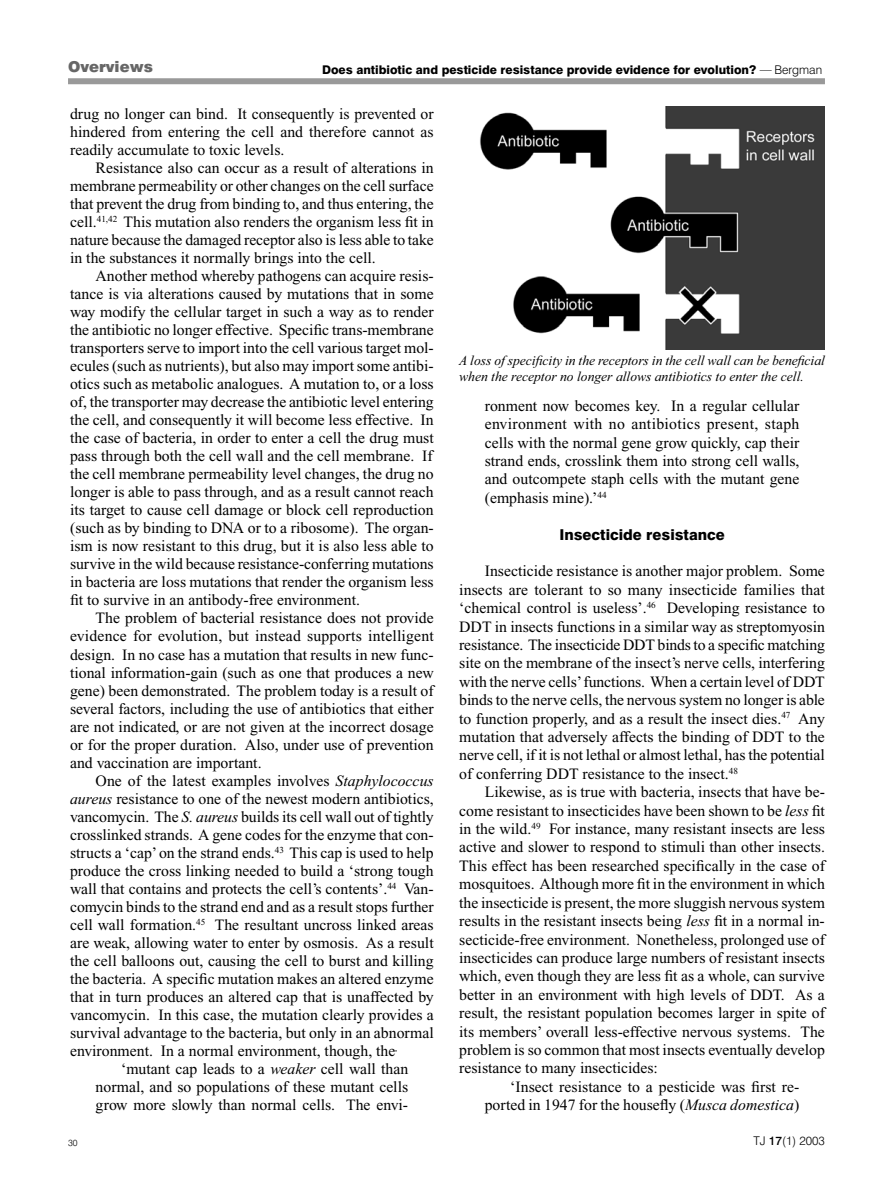
<style>
.page{position:relative;width:893px;height:1191px;background:#fff}
.page>*{position:absolute;margin:0;border:0;box-sizing:border-box;transform-origin:0 0}
.t1{font:15.75px/18px "Times New Roman";color:#000;text-align:justify}
.t2{font:800 15px "Swiss 721 BT";color:#000}
.t3{font:900 15px "Swiss 721 BT";color:#666}
.t4{font:italic 13.8px/16.5px "Times New Roman";color:#000}
.t5{font:800 12px "Swiss 721 BT";color:#000}
.t6{font:300 12px "Swiss 721 BT";color:#000}
.t7{font:300 9px "Swiss 721 BT";color:#000}
.s1{font-style:italic}
.s2{font-weight:300;font-stretch:condensed}
.s3{font-weight:300}
.s4{font-weight:500}
</style>
<div class="page">
<div style="left:68px;top:78px;width:757px;height:6px;background:#999"></div>
<img style="left:480px;top:106px;width:345px;height:243px">
<p class="t3" style="left:68px;top:58px;width:86px">Overviews</p>
<p class="t1" style="left:70px;top:104px;width:365px">drug no longer can bind. It consequently is prevented or hindered from entering the cell and therefore cannot as readily accumulate to toxic levels.</p>
<p class="t1" style="left:70px;top:158px;width:365px;text-indent:26px">Resistance also can occur as a result of alterations in membrane permeability or other changes on the cell surface that prevent the drug from binding to, and thus entering, the cell.<sup>41</sup><sup>,</sup><sup>42</sup> This mutation also renders the organism less fit in nature because the damaged receptor also is less able to take in the substances it normally brings into the cell.</p>
<p class="t1" style="left:70px;top:267px;width:365px;text-indent:26px">Another method whereby pathogens can acquire resis&shy;tance is via alterations caused by mutations that in some way modify the cellular target in such a way as to render the antibiotic no longer effective. Specific trans-membrane transporters serve to import into the cell various target mol&shy;ecules (such as nutrients), but also may import some antibi&shy;otics such as metabolic analogues. A mutation to, or a loss of, the transporter may decrease the antibiotic level entering the cell, and consequently it will become less effective. In the case of bacteria, in order to enter a cell the drug must pass through both the cell wall and the cell membrane. If the cell membrane permeability level changes, the drug no longer is able to pass through, and as a result cannot reach its target to cause cell damage or block cell reproduction (such as by binding to DNA or to a ribosome). The organ&shy;ism is now resistant to this drug, but it is also less able to survive in the wild because resistance-conferring mutations in bacteria are loss mutations that render the organism less fit to survive in an antibody-free environment.</p>
<p class="t1" style="left:70px;top:609px;width:365px;text-indent:26px">The problem of bacterial resistance does not provide evidence for evolution, but instead supports intelligent design. In no case has a mutation that results in new func&shy;tional information-gain (such as one that produces a new gene) been demonstrated. The problem today is a result of several factors, including the use of antibiotics that either are not indicated, or are not given at the incorrect dosage or for the proper duration. Also, under use of prevention and vaccination are important.</p>
<p class="t1" style="left:96px;top:771px;width:340px">One of the latest examples involves <span class="s1">Staphylococcus</span></p>
<p class="t1" style="left:70px;top:789px;width:365px"><span class="s1">aureus</span> resistance to one of the newest modern antibiotics,</p>
<p class="t1" style="left:70px;top:807px;width:365px">vancomycin. The <span class="s1">S. aureus</span> builds its cell wall out of tightly</p>
<p class="t1" style="left:70px;top:825px;width:365px">crosslinked strands. A gene codes for the enzyme that con-</p>
<p class="t1" style="left:70px;top:843px;width:365px">structs a ‘cap’on the strand ends.<sup>43</sup> This cap is used to help</p>
<p class="t1" style="left:70px;top:861px;width:365px">produce the cross linking needed to build a ‘strong tough</p>
<p class="t1" style="left:70px;top:879px;width:365px">wall that contains and protects the cell’s contents’.<sup>44</sup> Van-</p>
<p class="t1" style="left:70px;top:897px;width:365px">comycin binds to the strand end and as a result stops further</p>
<p class="t1" style="left:70px;top:915px;width:365px">cell wall formation.<sup>45</sup> The resultant uncross linked areas</p>
<p class="t1" style="left:70px;top:933px;width:365px">are weak, allowing water to enter by osmosis. As a result</p>
<p class="t1" style="left:70px;top:951px;width:365px">the cell balloons out, causing the cell to burst and killing</p>
<p class="t1" style="left:70px;top:969px;width:365px">the bacteria. A specific mutation makes an altered enzyme</p>
<p class="t1" style="left:70px;top:987px;width:365px">that in turn produces an altered cap that is unaffected by</p>
<p class="t1" style="left:70px;top:1005px;width:365px">vancomycin. In this case, the mutation clearly provides a</p>
<p class="t1" style="left:70px;top:1023px;width:365px">survival advantage to the bacteria, but only in an abnormal</p>
<p class="t1" style="left:70px;top:1041px;width:327px">environment. In a normal environment, though, the</p>
<p class="t1" style="left:121px;top:1060px;width:289px">‘mutant cap leads to a <span class="s1">weaker</span> cell wall than</p>
<p class="t1" style="left:96px;top:1078px;width:314px">normal, and so populations of these mutant cells</p>
<p class="t1" style="left:96px;top:1096px;width:314px">grow more slowly than normal cells. The envi-</p>
<p class="t5" style="left:322px;top:63px;width:501px">Does antibiotic and pesticide resistance provide evidence for evolution? <span class="s2">—</span> <span class="s3">Bergman</span></p>
<p class="t4" style="left:459px;top:353px;width:367px">A loss of specificity in the receptors in the cell wall can be beneficial when the receptor no longer allows antibiotics to enter the cell.</p>
<p class="t1" style="left:485px;top:396px;width:316px;line-height:18.5px">ronment now becomes key. In a regular cellular environment with no antibiotics present, staph cells with the normal gene grow quickly, cap their strand ends, crosslink them into strong cell walls, and outcompete staph cells with the mutant gene (emphasis mine).’<sup>44</sup></p>
<p class="t2" style="left:559px;top:525px;width:167px">Insecticide resistance</p>
<p class="t1" style="left:459px;top:562px;width:367px;line-height:18.5px;text-indent:26px">Insecticide resistance is another major problem. Some insects are tolerant to so many insecticide families that ‘chemical control is useless’.<sup>46</sup> Developing resistance to DDT in insects functions in a similar way as streptomyosin resistance. The insecticide DDT binds to a specific matching site on the membrane of the insect’s nerve cells, interfering with the nerve cells’functions. When a certain level of DDT binds to the nerve cells, the nervous system no longer is able to function properly, and as a result the insect dies.<sup>47</sup> Any mutation that adversely affects the binding of DDT to the nerve cell, if it is not lethal or almost lethal, has the potential of conferring DDT resistance to the insect.<sup>48</sup></p>
<p class="t1" style="left:485px;top:783px;width:342px">Likewise, as is true with bacteria, insects that have be-</p>
<p class="t1" style="left:459px;top:801px;width:367px">come resistant to insecticides have been shown to be <span class="s1">less</span> fit</p>
<p class="t1" style="left:459px;top:820px;width:367px">in the wild.<sup>49</sup> For instance, many resistant insects are less</p>
<p class="t1" style="left:459px;top:838px;width:367px">active and slower to respond to stimuli than other insects.</p>
<p class="t1" style="left:459px;top:856px;width:367px">This effect has been researched specifically in the case of</p>
<p class="t1" style="left:459px;top:875px;width:367px">mosquitoes. Although more fit in the environment in which</p>
<p class="t1" style="left:459px;top:893px;width:367px">the insecticide is present, the more sluggish nervous system</p>
<p class="t1" style="left:459px;top:912px;width:367px">results in the resistant insects being <span class="s1">less</span> fit in a normal in-</p>
<p class="t1" style="left:459px;top:930px;width:367px">secticide-free environment. Nonetheless, prolonged use of</p>
<p class="t1" style="left:459px;top:948px;width:367px">insecticides can produce large numbers of resistant insects</p>
<p class="t1" style="left:459px;top:967px;width:367px">which, even though they are less fit as a whole, can survive</p>
<p class="t1" style="left:459px;top:985px;width:367px">better in an environment with high levels of DDT. As a</p>
<p class="t1" style="left:459px;top:1004px;width:367px">result, the resistant population becomes larger in spite of</p>
<p class="t1" style="left:459px;top:1022px;width:367px">its members’ overall less-effective nervous systems. The</p>
<p class="t1" style="left:459px;top:1040px;width:367px">problem is so common that most insects eventually develop</p>
<p class="t1" style="left:459px;top:1059px;width:200px">resistance to many insecticides:</p>
<p class="t1" style="left:510px;top:1077px;width:291px">‘Insect resistance to a pesticide was first re-</p>
<p class="t1" style="left:485px;top:1096px;width:316px">ported in 1947 for the housefly (<span class="s1">Musca domestica</span>)</p>
<p class="t7" style="left:68px;top:1137px;width:11px">30</p>
<p class="t6" style="left:753px;top:1133px;width:73px">TJ <span class="s4">17</span>(1) 2003</p>
</div>
